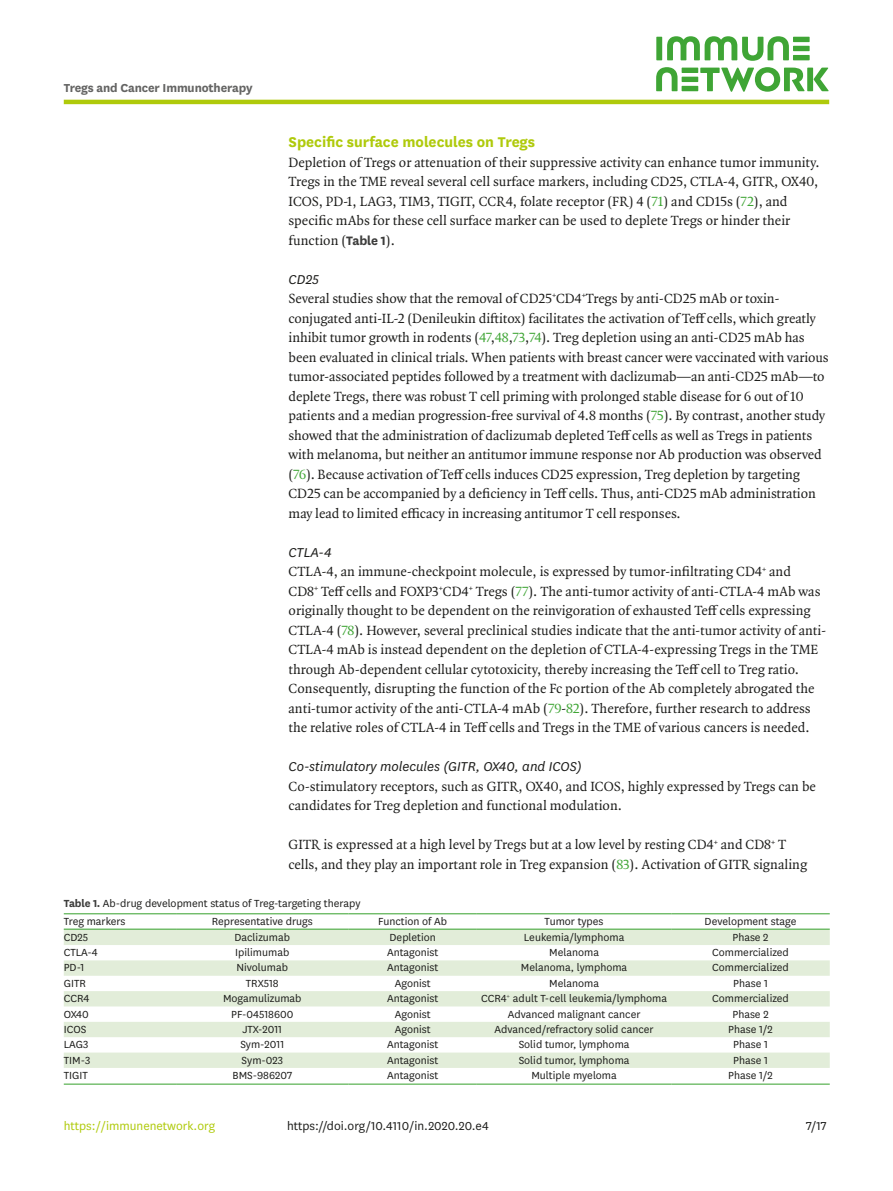
<style>
.page{position:relative;width:893px;height:1191px;background:#fff}
.page>*{position:absolute;margin:0;border:0;box-sizing:border-box;transform-origin:0 0}
.body_title2{font:700 16.5px "National";color:#afca0b}
.body_title3{font:italic 15px "National";color:#1d1d1b}
.body_p_first{font:14.25px/19.5px "Quadraat OT";letter-spacing:-.005em;color:#1d1d1b}
.body_p{font:14.25px/19.5px "Quadraat OT";color:#1d1d1b}
.doi_running_footer{font:13.5px "National";color:#1d1d1b}
.alt-title-type{font:700 13.5px "National";letter-spacing:-.01em;color:#646463}
.t1{font:13.5px "National";color:#afca0b}
.tbody_entry{font:12px "National";color:#1d1d1b}
.thead_entry{font:12px "National";color:#1d1d1b}
.table-wrap_caption{font:12px "National";color:#1d1d1b}
.s1{color:#3fa535}
.s2{font-family:"National";font-weight:700;color:#3d3d3c}
.s3{font-weight:700;color:#3d3d3c}
</style>
<div class="page">
<hr style="left:64px;top:100px;width:765px;height:4px;background:#afca0b">
<svg style="left:656px;top:36px;width:173px;height:56px"></svg>
<svg style="left:64px;top:929px;width:766px;height:139px;fill:#e2edd9"></svg>
<hr style="left:64px;top:913px;width:112px;height:1px;background:#3fa535">
<hr style="left:176px;top:913px;width:172px;height:1px;background:#3fa535">
<hr style="left:348px;top:913px;width:129px;height:1px;background:#3fa535">
<hr style="left:477px;top:913px;width:194px;height:1px;background:#3fa535">
<hr style="left:671px;top:913px;width:159px;height:1px;background:#3fa535">
<hr style="left:64px;top:928px;width:112px;height:1px;background:#3fa535">
<hr style="left:176px;top:928px;width:172px;height:1px;background:#3fa535">
<hr style="left:348px;top:928px;width:129px;height:1px;background:#3fa535">
<hr style="left:477px;top:928px;width:194px;height:1px;background:#3fa535">
<hr style="left:671px;top:928px;width:159px;height:1px;background:#3fa535">
<hr style="left:64px;top:1083px;width:112px;height:1px;background:#3fa535">
<hr style="left:176px;top:1083px;width:172px;height:1px;background:#3fa535">
<hr style="left:348px;top:1083px;width:129px;height:1px;background:#3fa535">
<hr style="left:477px;top:1083px;width:194px;height:1px;background:#3fa535">
<hr style="left:671px;top:1083px;width:159px;height:1px;background:#3fa535">
<p class="alt-title-type" style="left:64px;top:78px;width:190px">Tregs and Cancer Immunotherapy</p>
<p class="body_title2" style="left:289px;top:130px;width:248px">Specific surface molecules on Tregs</p>
<p class="body_p_first" style="left:289px;top:152px;width:533px">Depletion of Tregs or attenuation of their suppressive activity can enhance tumor immunity.<br>Tregs in the TME reveal several cell surface markers, including CD25, CTLA-4, GITR, OX40, ICOS, PD-1, LAG3, TIM3, TIGIT, CCR4, folate receptor (FR) 4 (<span class="s1">71</span>) and CD15s (<span class="s1">72</span>), and specific mAbs for these cell surface marker can be used to deplete Tregs or hinder their function (<span class="s2">Table 1</span>).</p>
<p class="body_title3" style="left:289px;top:270px;width:32px">CD25</p>
<p class="body_p_first" style="left:289px;top:289px;width:542px">Several studies show that the removal of CD25<sup>+</sup>CD4<sup>+</sup>Tregs by anti-CD25 mAb or toxin&shy;conjugated anti-IL-2 (Denileukin diftitox) facilitates the activation of Teff cells, which greatly inhibit tumor growth in rodents (<span class="s1">47</span>,<span class="s1">48</span>,<span class="s1">73</span>,<span class="s1">74</span>). Treg depletion using an anti-CD25 mAb has been evaluated in clinical trials. When patients with breast cancer were vaccinated with various tumor-associated peptides followed by a treatment with daclizumab—an anti-CD25 mAb—to deplete Tregs, there was robust T cell priming with prolonged stable disease for 6 out of 10 patients and a median progression-free survival of 4.8 months (<span class="s1">75</span>). By contrast, another study showed that the administration of daclizumab depleted Teff cells as well as Tregs in patients with melanoma, but neither an antitumor immune response nor Ab production was observed (<span class="s1">76</span>). Because activation of Teff cells induces CD25 expression, Treg depletion by targeting CD25 can be accompanied by a deficiency in Teff cells. Thus, anti-CD25 mAb administration may lead to limited efficacy in increasing antitumor T cell responses.</p>
<p class="body_title3" style="left:289px;top:543px;width:45px">CTLA-4</p>
<p class="body_p_first" style="left:289px;top:562px;width:539px">CTLA-4, an immune-checkpoint molecule, is expressed by tumor-infiltrating CD4<sup>+</sup> and<br>CD8<sup>+</sup> Teff cells and FOXP3<sup>+</sup>CD4<sup>+</sup> Tregs (<span class="s1">77</span>). The anti-tumor activity of anti-CTLA-4 mAb was originally thought to be dependent on the reinvigoration of exhausted Teff cells expressing CTLA-4 (<span class="s1">78</span>). However, several preclinical studies indicate that the anti-tumor activity of anti-CTLA-4 mAb is instead dependent on the depletion of CTLA-4-expressing Tregs in the TME through Ab-dependent cellular cytotoxicity, thereby increasing the Teff cell to Treg ratio.<br>Consequently, disrupting the function of the Fc portion of the Ab completely abrogated the anti-tumor activity of the anti-CTLA-4 mAb (<span class="s1">79</span>-<span class="s1">82</span>). Therefore, further research to address the relative roles of CTLA-4 in Teff cells and Tregs in the TME of various cancers is needed.</p>
<p class="body_title3" style="left:289px;top:757px;width:295px">Co-stimulatory molecules (GITR, OX40, and ICOS)</p>
<p class="body_p_first" style="left:289px;top:776px;width:529px">Co-stimulatory receptors, such as GITR, OX40, and ICOS, highly expressed by Tregs can be candidates for Treg depletion and functional modulation.</p>
<p class="body_p" style="left:289px;top:835px;width:520px">GITR is expressed at a high level by Tregs but at a low level by resting CD4<sup>+</sup> and CD8<sup>+</sup> T cells, and they play an important role in Treg expansion (<span class="s1">83</span>). Activation of GITR signaling</p>
<p class="table-wrap_caption" style="left:64px;top:895px;width:298px"><span class="s3">Table 1.</span> Ab-drug development status of Treg-targeting therapy</p>
<p class="thead_entry" style="left:64px;top:913px;width:63px">Treg markers</p>
<p class="thead_entry" style="left:212px;top:913px;width:102px">Representative drugs</p>
<p class="thead_entry" style="left:378px;top:913px;width:70px">Function of Ab</p>
<p class="thead_entry" style="left:545px;top:913px;width:60px">Tumor types</p>
<p class="thead_entry" style="left:705px;top:913px;width:93px">Development stage</p>
<p class="tbody_entry" style="left:64px;top:929px;width:26px">CD25</p>
<p class="tbody_entry" style="left:234px;top:929px;width:57px">Daclizumab</p>
<p class="tbody_entry" style="left:389px;top:929px;width:48px">Depletion</p>
<p class="tbody_entry" style="left:524px;top:929px;width:102px">Leukemia/lymphoma</p>
<p class="tbody_entry" style="left:732px;top:929px;width:38px">Phase 2</p>
<p class="tbody_entry" style="left:64px;top:944px;width:36px">CTLA-4</p>
<p class="tbody_entry" style="left:235px;top:944px;width:56px">Ipilimumab</p>
<p class="tbody_entry" style="left:387px;top:944px;width:53px">Antagonist</p>
<p class="tbody_entry" style="left:549px;top:944px;width:51px">Melanoma</p>
<p class="tbody_entry" style="left:712px;top:944px;width:78px">Commercialized</p>
<p class="tbody_entry" style="left:64px;top:960px;width:22px">PD-1</p>
<p class="tbody_entry" style="left:236px;top:960px;width:53px">Nivolumab</p>
<p class="tbody_entry" style="left:387px;top:960px;width:53px">Antagonist</p>
<p class="tbody_entry" style="left:521px;top:960px;width:108px">Melanoma, lymphoma</p>
<p class="tbody_entry" style="left:712px;top:960px;width:78px">Commercialized</p>
<p class="tbody_entry" style="left:64px;top:975px;width:24px">GITR</p>
<p class="tbody_entry" style="left:246px;top:975px;width:34px">TRX518</p>
<p class="tbody_entry" style="left:395px;top:975px;width:37px">Agonist</p>
<p class="tbody_entry" style="left:549px;top:975px;width:51px">Melanoma</p>
<p class="tbody_entry" style="left:733px;top:975px;width:36px">Phase 1</p>
<p class="tbody_entry" style="left:64px;top:990px;width:27px">CCR4</p>
<p class="tbody_entry" style="left:223px;top:990px;width:80px">Mogamulizumab</p>
<p class="tbody_entry" style="left:387px;top:990px;width:53px">Antagonist</p>
<p class="tbody_entry" style="left:481px;top:990px;width:188px">CCR4<sup>+</sup> adult T-cell leukemia/lymphoma</p>
<p class="tbody_entry" style="left:712px;top:990px;width:78px">Commercialized</p>
<p class="tbody_entry" style="left:64px;top:1006px;width:27px">OX40</p>
<p class="tbody_entry" style="left:231px;top:1006px;width:64px">PF-04518600</p>
<p class="tbody_entry" style="left:395px;top:1006px;width:37px">Agonist</p>
<p class="tbody_entry" style="left:508px;top:1006px;width:134px">Advanced malignant cancer</p>
<p class="tbody_entry" style="left:732px;top:1006px;width:38px">Phase 2</p>
<p class="tbody_entry" style="left:64px;top:1021px;width:24px">ICOS</p>
<p class="tbody_entry" style="left:242px;top:1021px;width:41px">JTX-2011</p>
<p class="tbody_entry" style="left:395px;top:1021px;width:37px">Agonist</p>
<p class="tbody_entry" style="left:495px;top:1021px;width:161px">Advanced/refractory solid cancer</p>
<p class="tbody_entry" style="left:728px;top:1021px;width:46px">Phase 1/2</p>
<p class="tbody_entry" style="left:64px;top:1036px;width:26px">LAG3</p>
<p class="tbody_entry" style="left:240px;top:1036px;width:45px">Sym-2011</p>
<p class="tbody_entry" style="left:387px;top:1036px;width:53px">Antagonist</p>
<p class="tbody_entry" style="left:519px;top:1036px;width:112px">Solid tumor, lymphoma</p>
<p class="tbody_entry" style="left:733px;top:1036px;width:36px">Phase 1</p>
<p class="tbody_entry" style="left:64px;top:1052px;width:28px">TIM-3</p>
<p class="tbody_entry" style="left:242px;top:1052px;width:43px">Sym-023</p>
<p class="tbody_entry" style="left:387px;top:1052px;width:53px">Antagonist</p>
<p class="tbody_entry" style="left:519px;top:1052px;width:112px">Solid tumor, lymphoma</p>
<p class="tbody_entry" style="left:733px;top:1052px;width:36px">Phase 1</p>
<p class="tbody_entry" style="left:64px;top:1067px;width:25px">TIGIT</p>
<p class="tbody_entry" style="left:233px;top:1067px;width:61px">BMS-986207</p>
<p class="tbody_entry" style="left:387px;top:1067px;width:53px">Antagonist</p>
<p class="tbody_entry" style="left:531px;top:1067px;width:87px">Multiple myeloma</p>
<p class="tbody_entry" style="left:728px;top:1067px;width:46px">Phase 1/2</p>
<p class="t1" style="left:64px;top:1116px;width:153px">https://immunenetwork.org</p>
<p class="doi_running_footer" style="left:287px;top:1116px;width:203px">https://doi.org/10.4110/in.2020.20.e4</p>
<p class="doi_running_footer" style="left:806px;top:1116px;width:22px">7/17</p>
</div>
